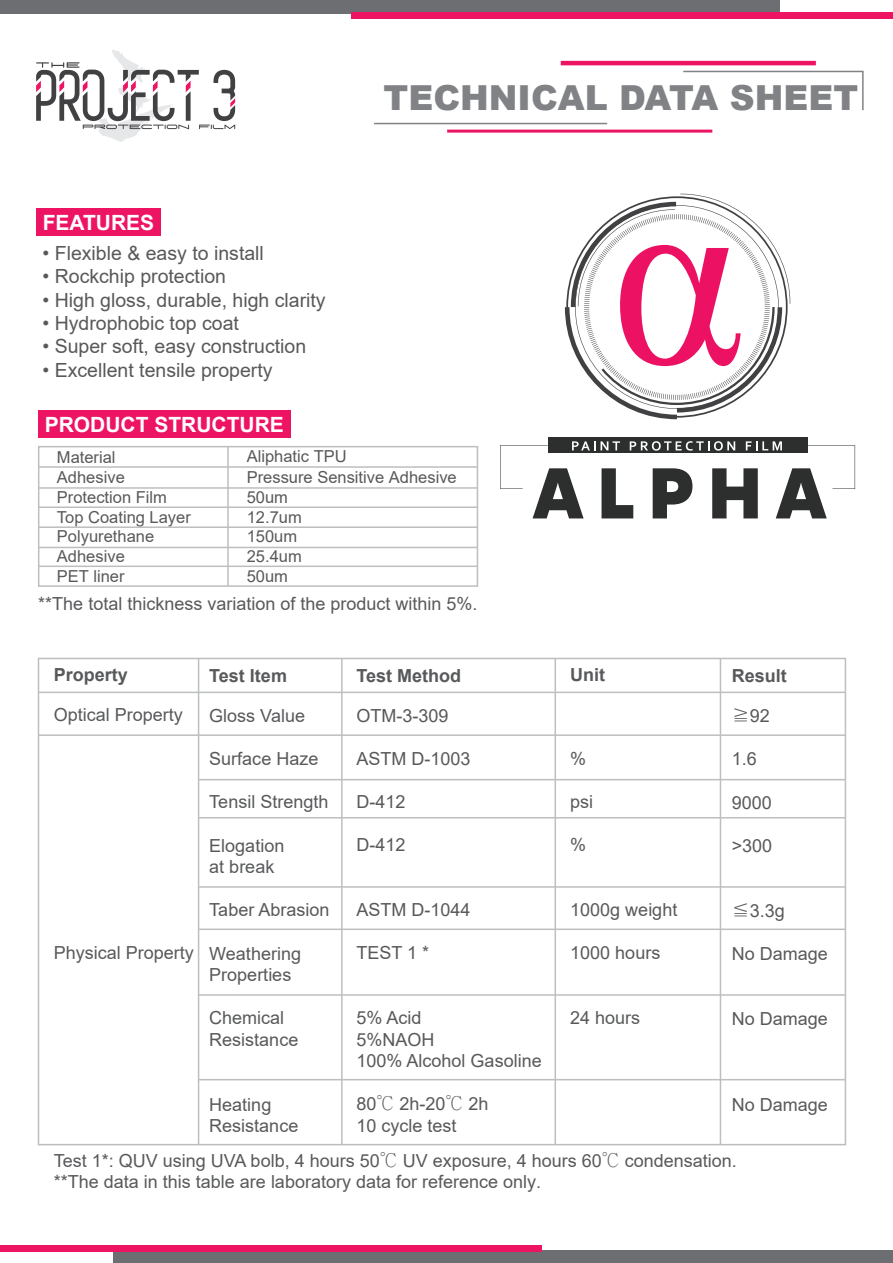
<style>
.page{position:relative;width:893px;height:1263px;background:#fff}
.page>*{position:absolute;margin:0;border:0;box-sizing:border-box;transform-origin:0 0}
.t1{font:900 34.5px "Arial";color:#808285}
.t2{font:700 21px "Arial";color:#fff}
.t3{font:19.5px "Arial";color:#58595b}
.t4{font:18px/21.6px "Arial";color:#58595b}
.t5{font:700 18px "Arial";color:#58595b}
.t6{font:16.5px/19.8px "Arial";color:#58595b}
.s1{font-family:"Adobe Ming Std";font-weight:300}
</style>
<div class="page">
<svg style="left:36px;top:50px;width:199px;height:92px"></svg>
<svg style="left:683px;top:70px;width:181px;height:41px"></svg>
<hr style="left:561px;top:61px;width:255px;height:4px;background:#ed1464">
<hr style="left:374px;top:123px;width:233px;height:1px;background:#808285">
<hr style="left:447px;top:130px;width:265px;height:3px;background:#ed1464">
<div style="left:114px;top:1250px;width:779px;height:13px;background:#6d6e71"></div>
<div style="left:0;top:1245px;width:542px;height:6px;background:#ed1464"></div>
<div style="left:0;top:0;width:779px;height:14px;background:#6d6e71"></div>
<div style="left:351px;top:13px;width:542px;height:6px;background:#ed1464"></div>
<div style="left:38px;top:446px;width:440px;height:141px;border:2px solid #bcbec0"></div>
<hr style="left:39px;top:466px;width:438px;height:2px;background:#bcbec0">
<hr style="left:39px;top:487px;width:438px;height:2px;background:#bcbec0">
<hr style="left:39px;top:506px;width:438px;height:2px;background:#bcbec0">
<hr style="left:39px;top:526px;width:438px;height:2px;background:#bcbec0">
<hr style="left:39px;top:547px;width:438px;height:1px;background:#bcbec0">
<hr style="left:39px;top:565px;width:438px;height:2px;background:#bcbec0">
<hr style="left:227px;top:447px;width:2px;height:139px;background:#bcbec0">
<hr style="left:38px;top:692px;width:807px;height:1px;background:#bcbec0">
<hr style="left:38px;top:734px;width:807px;height:2px;background:#bcbec0">
<hr style="left:199px;top:779px;width:646px;height:1px;background:#bcbec0">
<hr style="left:199px;top:817px;width:646px;height:1px;background:#bcbec0">
<hr style="left:199px;top:886px;width:646px;height:2px;background:#bcbec0">
<hr style="left:199px;top:928px;width:646px;height:2px;background:#bcbec0">
<hr style="left:199px;top:994px;width:646px;height:2px;background:#bcbec0">
<hr style="left:199px;top:1079px;width:646px;height:1px;background:#bcbec0">
<hr style="left:198px;top:658px;width:1px;height:486px;background:#bcbec0">
<hr style="left:341px;top:658px;width:2px;height:486px;background:#bcbec0">
<hr style="left:554px;top:658px;width:2px;height:486px;background:#bcbec0">
<hr style="left:720px;top:658px;width:1px;height:486px;background:#bcbec0">
<div style="left:37px;top:208px;width:124px;height:28px;background:#ed1464"></div>
<div style="left:39px;top:411px;width:252px;height:27px;background:#ed1464"></div>
<svg style="left:565px;top:194px;width:225px;height:225px"></svg>
<div style="left:548px;top:437px;width:260px;height:16px;background:#2c2f2e"></div>
<svg style="left:500px;top:441px;width:355px;height:77px"></svg>
<p class="t2" style="left:43px;top:207px;width:113px">FEATURES</p>
<p class="t3" style="left:43px;top:240px;width:223px">• Flexible &amp; easy to install</p>
<p class="t3" style="left:43px;top:263px;width:185px">• Rockchip protection</p>
<p class="t3" style="left:43px;top:286px;width:285px">• High gloss, durable, high clarity</p>
<p class="t3" style="left:43px;top:310px;width:198px">• Hydrophobic top coat</p>
<p class="t3" style="left:43px;top:333px;width:265px">• Super soft, easy construction</p>
<p class="t3" style="left:43px;top:357px;width:232px">• Excellent tensile property</p>
<p class="t2" style="left:45px;top:410px;width:241px">PRODUCT STRUCTURE</p>
<h1 class="t1" style="left:384px;top:73px;width:476px">TECHNICAL DATA SHEET</h1>
<p class="t6" style="left:57px;top:447px;width:135px">Material<br>Adhesive<br>Protection Film<br>Top Coating Layer<br>Polyurethane<br>Adhesive<br>PET liner</p>
<p class="t6" style="left:247px;top:445px;width:212px;line-height:21.3px">Aliphatic TPU<br>Pressure Sensitive Adhesive</p>
<p class="t6" style="left:247px;top:487px;width:57px">50um<br>12.7um<br>150um<br>25.4um<br>50um</p>
<p class="t4" style="left:38px;top:592px;width:441px">**The total thickness variation of the product within 5%.</p>
<p class="t5" style="left:54px;top:662px;width:76px">Property</p>
<p class="t4" style="left:54px;top:704px;width:131px">Optical Property</p>
<p class="t4" style="left:54px;top:942px;width:142px">Physical Property</p>
<p class="t5" style="left:209px;top:663px;width:79px">Test Item</p>
<p class="t4" style="left:209px;top:705px;width:97px">Gloss Value</p>
<p class="t4" style="left:209px;top:748px;width:111px">Surface Haze</p>
<p class="t4" style="left:209px;top:791px;width:121px">Tensil Strength</p>
<p class="t4" style="left:209px;top:834px;width:77px">Elogation at break</p>
<p class="t4" style="left:209px;top:899px;width:122px">Taber Abrasion</p>
<p class="t4" style="left:209px;top:942px;width:93px">Weathering<br>Properties</p>
<p class="t4" style="left:209px;top:1007px;width:91px">Chemical<br>Resistance</p>
<p class="t4" style="left:209px;top:1093px;width:91px">Heating<br>Resistance</p>
<p class="t5" style="left:357px;top:662px;width:106px">Test Method</p>
<p class="t4" style="left:357px;top:704px;width:94px">OTM-3-309</p>
<p class="t4" style="left:357px;top:747px;width:116px">ASTM D-1003</p>
<p class="t4" style="left:357px;top:791px;width:51px">D-412</p>
<p class="t4" style="left:357px;top:834px;width:51px">D-412</p>
<p class="t4" style="left:357px;top:899px;width:116px">ASTM D-1044</p>
<p class="t4" style="left:357px;top:942px;width:74px">TEST 1 *</p>
<p class="t4" style="left:357px;top:1007px;width:187px">5% Acid<br>5%NAOH<br>100% Alcohol Gasoline</p>
<p class="t4" style="left:357px;top:1093px;width:134px">80<span class="s1">℃</span> 2h-20<span class="s1">℃</span> 2h<br>10 cycle test</p>
<p class="t5" style="left:570px;top:662px;width:36px">Unit</p>
<p class="t4" style="left:570px;top:747px;width:18px">%</p>
<p class="t4" style="left:570px;top:791px;width:25px">psi</p>
<p class="t4" style="left:570px;top:834px;width:18px">%</p>
<p class="t4" style="left:570px;top:899px;width:109px">1000g weight</p>
<p class="t4" style="left:570px;top:942px;width:92px">1000 hours</p>
<p class="t4" style="left:570px;top:1007px;width:72px">24 hours</p>
<p class="t5" style="left:732px;top:663px;width:57px">Result</p>
<p class="t4" style="left:732px;top:705px;width:40px"><span class="s1">≧</span>92</p>
<p class="t4" style="left:732px;top:748px;width:27px">1.6</p>
<p class="t4" style="left:732px;top:791px;width:42px">9000</p>
<p class="t4" style="left:732px;top:834px;width:42px">&gt;300</p>
<p class="t4" style="left:732px;top:899px;width:55px"><span class="s1">≦</span>3.3g</p>
<p class="t4" style="left:732px;top:942px;width:98px">No Damage</p>
<p class="t4" style="left:732px;top:1007px;width:98px">No Damage</p>
<p class="t4" style="left:732px;top:1094px;width:98px">No Damage</p>
<p class="t4" style="left:54px;top:1149px;width:685px">Test 1*: QUV using UVA bolb, 4 hours 50<span class="s1">℃</span> UV exposure, 4 hours 60<span class="s1">℃</span> condensation. **The data in this table are laboratory data for reference only.</p>
</div>
